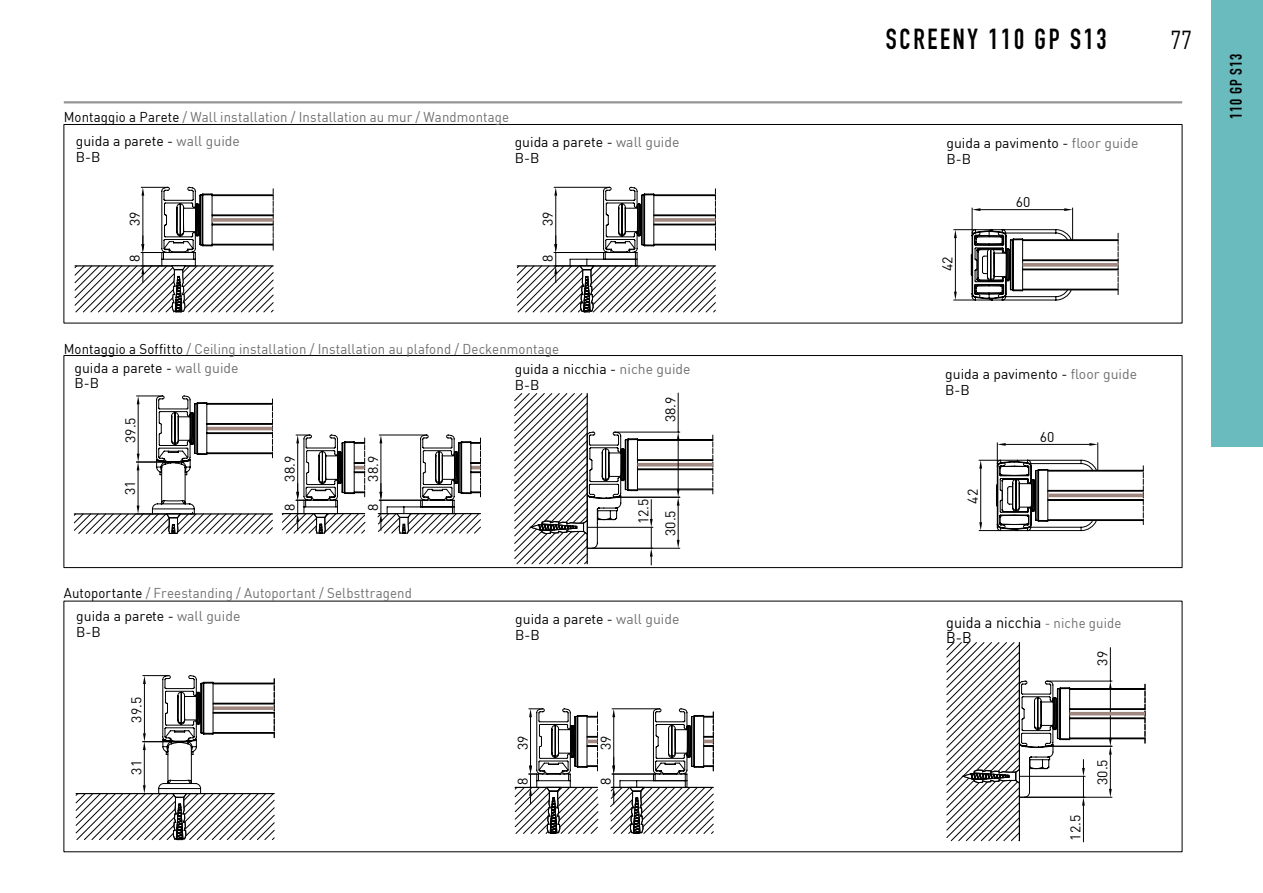
<style>
.page{position:relative;width:1263px;height:893px;background:#fff}
.page>*{position:absolute;margin:0;border:0;box-sizing:border-box;transform-origin:0 0}
.t1{font:28.65px "DIN Engschrift Std";letter-spacing:.1em;color:#000;scale:.94 1}
.t2{font:25.5px "DIN";color:#000;scale:.8 1}
.t3{font:16.5px "DIN Engschrift Std";letter-spacing:.05em;color:#000}
.t4{font:15.3px/15px "DIN";color:#000;scale:.94 1}
.t5{font:14.1px "DIN";letter-spacing:.01em;color:#706f6f;scale:.94 1}
.t6{font:13.95px/15.9px "DIN";color:#000}
.s1{color:#000}
.s2{color:#706f6f}
.s3{font-size:14.1px;color:#706f6f}
</style>
<div class="page">
<div style="left:64px;top:124px;width:1118px;height:199px;border:1px solid #000"></div>
<div style="left:64px;top:355px;width:1118px;height:213px;border:1px solid #000"></div>
<hr style="left:64px;top:101px;width:1118px;height:2px;background:#797979">
<hr style="left:1083px;top:806px;width:1px;height:36px;background:#000">
<svg style="left:946px;top:642px;width:200px;height:199px"></svg>
<hr style="left:1070px;top:712px;width:75px;height:3px;background:#a08880">
<svg style="left:75px;top:187px;width:199px;height:126px"></svg>
<svg style="left:517px;top:187px;width:199px;height:125px"></svg>
<svg style="left:654px;top:218px;width:61px;height:4px"></svg>
<svg style="left:954px;top:208px;width:165px;height:93px"></svg>
<svg style="left:1022px;top:263px;width:96px;height:4px"></svg>
<svg style="left:74px;top:395px;width:199px;height:139px"></svg>
<svg style="left:282px;top:435px;width:199px;height:99px"></svg>
<svg style="left:514px;top:393px;width:199px;height:172px"></svg>
<svg style="left:979px;top:443px;width:165px;height:88px"></svg>
<hr style="left:1048px;top:494px;width:95px;height:3px;background:#a08880">
<svg style="left:76px;top:675px;width:199px;height:166px"></svg>
<svg style="left:515px;top:708px;width:199px;height:126px"></svg>
<div style="left:1212px;top:0;width:51px;height:446px;background:#69bbbd"></div>
<p class="t5" style="left:64px;top:108px;width:475px"><span class="s1">Montaggio a Parete</span> / Wall installation / Installation au mur / Wandmontage</p>
<p class="t6" style="left:76px;top:132px;width:166px">guida a parete - <span class="s2">wall guide<br></span>B-B</p>
<p class="t6" style="left:515px;top:134px;width:166px">guida a parete - <span class="s2">wall guide<br></span>B-B</p>
<p class="t6" style="left:127px;top:226px;width:16px;rotate:-90deg">39</p>
<p class="t6" style="left:539px;top:226px;width:16px;rotate:-90deg">39</p>
<p class="t6" style="left:127px;top:262px;width:9px;rotate:-90deg">8</p>
<p class="t6" style="left:540px;top:262px;width:9px;rotate:-90deg">8</p>
<p class="t5" style="left:64px;top:340px;width:528px"><span class="s1">Montaggio a Soffitto</span> / Ceiling installation / Installation au plafond / Deckenmontage</p>
<p class="t6" style="left:74px;top:359px;width:166px">guida a parete - <span class="s2">wall guide<br></span>B-B</p>
<p class="t6" style="left:122px;top:443px;width:27px;rotate:-90deg">39.5</p>
<p class="t6" style="left:122px;top:495px;width:16px;rotate:-90deg">31</p>
<p class="t6" style="left:282px;top:482px;width:27px;rotate:-90deg">38.9</p>
<p class="t6" style="left:282px;top:511px;width:9px;rotate:-90deg">8</p>
<p class="t6" style="left:365px;top:482px;width:27px;rotate:-90deg">38.9</p>
<p class="t6" style="left:365px;top:511px;width:9px;rotate:-90deg">8</p>
<p class="t5" style="left:64px;top:585px;width:372px"><span class="s1">Autoportante</span> / Freestanding / Autoportant / Selbsttragend</p>
<p class="t6" style="left:76px;top:608px;width:166px">guida a parete - <span class="s2">wall guide<br></span>B-B</p>
<p class="t6" style="left:128px;top:723px;width:27px;rotate:-90deg">39.5</p>
<p class="t6" style="left:128px;top:775px;width:16px;rotate:-90deg">31</p>
<p class="t6" style="left:515px;top:360px;width:177px">guida a nicchia - <span class="s2">niche guide<br></span>B-B</p>
<p class="t6" style="left:662px;top:422px;width:27px;rotate:-90deg">38.9</p>
<p class="t6" style="left:635px;top:524px;width:27px;rotate:-90deg">12.5</p>
<p class="t6" style="left:662px;top:536px;width:27px;rotate:-90deg">30.5</p>
<p class="t6" style="left:515px;top:611px;width:166px">guida a parete - <span class="s2">wall guide<br></span>B-B</p>
<p class="t6" style="left:514px;top:750px;width:16px;rotate:-90deg">39</p>
<p class="t6" style="left:514px;top:785px;width:9px;rotate:-90deg">8</p>
<p class="t6" style="left:598px;top:750px;width:16px;rotate:-90deg">39</p>
<p class="t6" style="left:598px;top:785px;width:9px;rotate:-90deg">8</p>
<h1 class="t1" style="left:886px;top:22px;width:236px">SCREENY 110 GP S13</h1>
<h2 class="t2" style="left:1170px;top:23px;width:28px">77</h2>
<p class="t6" style="left:946px;top:135px;width:193px">guida a pavimento - <span class="s2">floor guide<br></span>B-B</p>
<p class="t6" style="left:939px;top:271px;width:16px;rotate:-90deg">42</p>
<p class="t6" style="left:1016px;top:193px;width:16px">60</p>
<p class="t3" style="left:1226px;top:119px;width:66px;rotate:-90deg">110 GP S13</p>
<p class="t6" style="left:945px;top:366px;width:193px">guida a pavimento - <span class="s2">floor guide<br></span>B-B</p>
<p class="t6" style="left:1040px;top:428px;width:16px">60</p>
<p class="t6" style="left:965px;top:504px;width:16px;rotate:-90deg">42</p>
<p class="t4" style="left:946px;top:615px;width:188px">guida a nicchia <span class="s3">- niche guide<br></span>B-B</p>
<p class="t6" style="left:1094px;top:666px;width:16px;rotate:-90deg">39</p>
<p class="t6" style="left:1067px;top:840px;width:27px;rotate:-90deg">12.5</p>
<p class="t6" style="left:1094px;top:785px;width:27px;rotate:-90deg">30.5</p>
</div>
